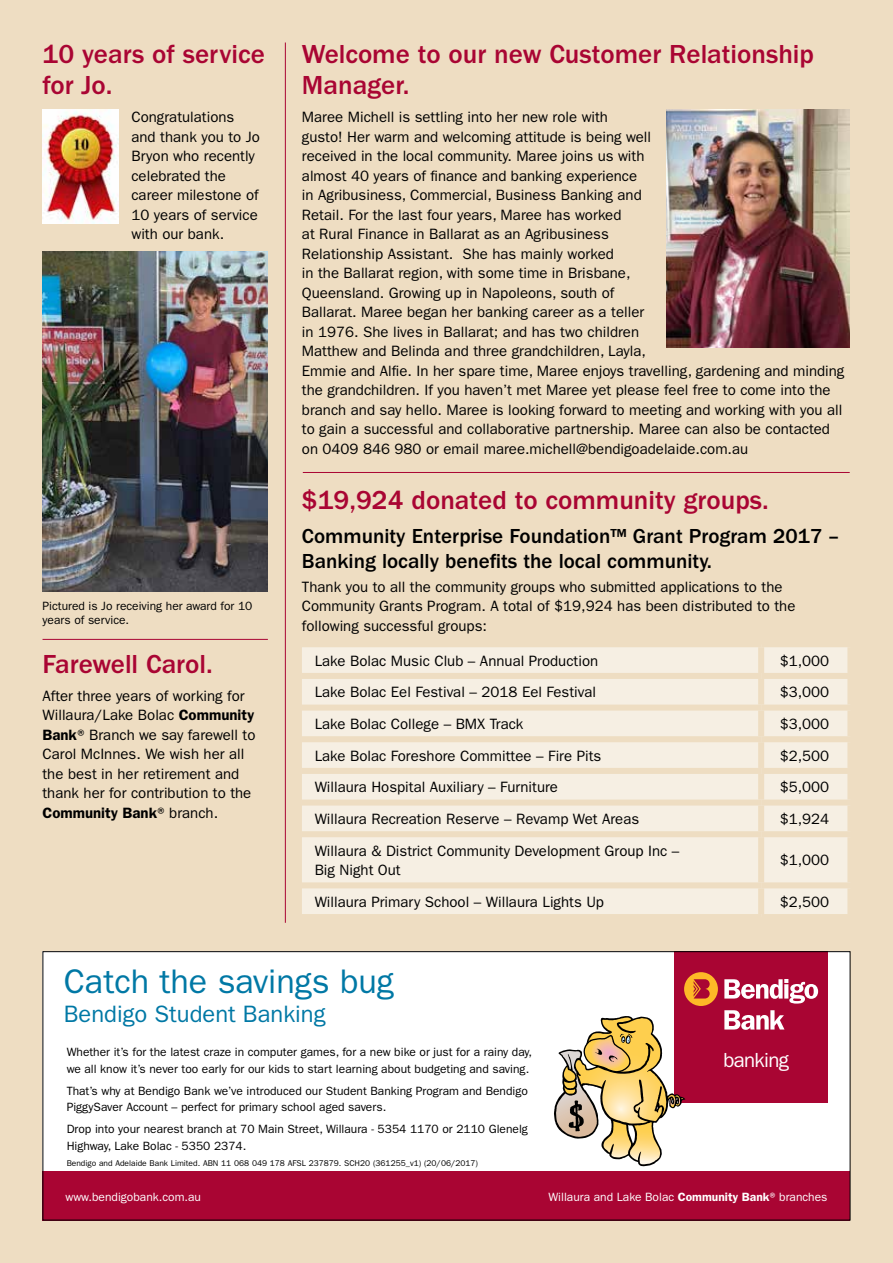
<style>
.page{position:relative;width:893px;height:1263px;background:#eeddc2}
.page>*{position:absolute;margin:0;border:0;box-sizing:border-box;transform-origin:0 0}
.t1{font:34.2px "ITC Franklin Gothic Std";color:#0078a5}
.t2{font:500 27px/31.5px "Franklin Gothic";color:#a90533}
.t3{font:23.7px "ITC Franklin Gothic Std";color:#0078a5}
.t4{font:500 21px/25.5px "Franklin Gothic";color:#000}
.t5{font:20.55px "Franklin Gothic";letter-spacing:-.035em;color:#fff}
.t6{font:15px/19.5px "Franklin Gothic";color:#000}
.t7{font:12px/16.8px "ITC Franklin Gothic Std";color:#000}
.t8{font:12px "ITC Franklin Gothic Std";color:#fff}
.t9{font:12px/14.4px "Franklin Gothic";color:#000}
.t10{font:8.4px "ITC Franklin Gothic Std";color:#000}
.s1{font-weight:600}
</style>
<div class="page">
<div style="left:302px;top:647px;width:545px;height:267px;background:#f6efe3"></div>
<div style="left:758px;top:647px;width:6px;height:26px;background:#eeddc2"></div>
<div style="left:302px;top:673px;width:459px;height:6px;background:#eeddc2"></div>
<div style="left:761px;top:673px;width:92px;height:6px;background:#eeddc2"></div>
<div style="left:758px;top:679px;width:6px;height:25px;background:#eeddc2"></div>
<div style="left:302px;top:704px;width:459px;height:6px;background:#eeddc2"></div>
<div style="left:761px;top:704px;width:92px;height:6px;background:#eeddc2"></div>
<div style="left:758px;top:710px;width:6px;height:26px;background:#eeddc2"></div>
<div style="left:302px;top:736px;width:459px;height:6px;background:#eeddc2"></div>
<div style="left:761px;top:736px;width:92px;height:6px;background:#eeddc2"></div>
<div style="left:758px;top:742px;width:6px;height:26px;background:#eeddc2"></div>
<div style="left:302px;top:768px;width:459px;height:6px;background:#eeddc2"></div>
<div style="left:761px;top:768px;width:92px;height:6px;background:#eeddc2"></div>
<div style="left:758px;top:774px;width:6px;height:25px;background:#eeddc2"></div>
<div style="left:302px;top:799px;width:459px;height:6px;background:#eeddc2"></div>
<div style="left:761px;top:799px;width:92px;height:6px;background:#eeddc2"></div>
<div style="left:758px;top:805px;width:6px;height:26px;background:#eeddc2"></div>
<div style="left:302px;top:831px;width:459px;height:6px;background:#eeddc2"></div>
<div style="left:761px;top:831px;width:92px;height:6px;background:#eeddc2"></div>
<div style="left:758px;top:837px;width:6px;height:45px;background:#eeddc2"></div>
<div style="left:302px;top:882px;width:459px;height:6px;background:#eeddc2"></div>
<div style="left:761px;top:882px;width:92px;height:6px;background:#eeddc2"></div>
<div style="left:758px;top:888px;width:6px;height:26px;background:#eeddc2"></div>
<hr style="left:285px;top:43px;width:1px;height:880px;background:#a90533">
<img style="left:43px;top:109px;width:76px;height:114px">
<img style="left:43px;top:251px;width:225px;height:341px">
<img style="left:667px;top:109px;width:183px;height:239px">
<svg style="left:45px;top:953px;width:803px;height:265px;background:#e3b5bd"></svg>
<hr style="left:43px;top:639px;width:225px;height:1px;background:#a90533">
<hr style="left:303px;top:472px;width:547px;height:1px;background:#a90533">
<h2 class="t2" style="left:43px;top:38px;width:224px">10 years of service for Jo.</h2>
<p class="t6" style="left:131px;top:108px;width:130px">Congratulations and thank you to Jo<br>Bryon who recently celebrated the career milestone of<br>10 years of service with our bank.</p>
<p class="t9" style="left:43px;top:599px;width:211px">Pictured is Jo receiving her award for 10 years of service.</p>
<h2 class="t2" style="left:43px;top:648px;width:172px">Farewell Carol.</h2>
<p class="t6" style="left:43px;top:686px;width:214px">After three years of working for<br>Willaura/Lake Bolac <span class="s1">Community<br>Bank</span>® Branch we say farewell to<br>Carol McInnes. We wish her all the best in her retirement and thank her for contribution to the<br><span class="s1">Community Bank</span>® branch.</p>
<h2 class="t2" style="left:302px;top:38px;width:514px">Welcome to our new Customer Relationship<br>Manager.</h2>
<p class="t6" style="left:302px;top:108px;width:544px">Maree Michell is settling into her new role with<br>gusto! Her warm and welcoming attitude is being well<br>received in the local community. Maree joins us with<br>almost 40 years of finance and banking experience<br>in Agribusiness, Commercial, Business Banking and<br>Retail. For the last four years, Maree has worked<br>at Rural Finance in Ballarat as an Agribusiness<br>Relationship Assistant. She has mainly worked<br>in the Ballarat region, with some time in Brisbane,<br>Queensland. Growing up in Napoleons, south of<br>Ballarat. Maree began her banking career as a teller<br>in 1976. She lives in Ballarat; and has two children<br>Matthew and Belinda and three grandchildren, Layla,<br>Emmie and Alfie. In her spare time, Maree enjoys travelling, gardening and minding the grandchildren. If you haven’t met Maree yet please feel free to come into the branch and say hello. Maree is looking forward to meeting and working with you all to gain a successful and collaborative partnership. Maree can also be contacted on 0409 846 980 or email maree.michell@bendigoadelaide.com.au</p>
<h2 class="t2" style="left:302px;top:484px;width:468px">$19,924 donated to community groups.</h2>
<h3 class="t4" style="left:302px;top:523px;width:538px">Community Enterprise Foundation™ Grant Program 2017 –<br>Banking locally benefits the local community.</h3>
<p class="t6" style="left:302px;top:577px;width:495px">Thank you to all the community groups who submitted applications to the<br>Community Grants Program. A total of $19,924 has been distributed to the following successful groups:</p>
<p class="t6" style="left:315px;top:651px;width:285px">Lake Bolac Music Club – Annual Production</p>
<p class="t6" style="left:780px;top:651px;width:51px">$1,000</p>
<p class="t6" style="left:315px;top:683px;width:283px">Lake Bolac Eel Festival – 2018 Eel Festival</p>
<p class="t6" style="left:780px;top:683px;width:51px">$3,000</p>
<p class="t6" style="left:315px;top:714px;width:210px">Lake Bolac College – BMX Track</p>
<p class="t6" style="left:780px;top:714px;width:51px">$3,000</p>
<p class="t6" style="left:315px;top:746px;width:288px">Lake Bolac Foreshore Committee – Fire Pits</p>
<p class="t6" style="left:780px;top:746px;width:51px">$2,500</p>
<p class="t6" style="left:315px;top:778px;width:245px">Willaura Hospital Auxiliary – Furniture</p>
<p class="t6" style="left:780px;top:778px;width:51px">$5,000</p>
<p class="t6" style="left:315px;top:809px;width:326px">Willaura Recreation Reserve – Revamp Wet Areas</p>
<p class="t6" style="left:780px;top:809px;width:51px">$1,924</p>
<p class="t6" style="left:315px;top:841px;width:366px">Willaura &amp; District Community Development Group Inc –<br>Big Night Out</p>
<p class="t6" style="left:780px;top:851px;width:51px">$1,000</p>
<p class="t6" style="left:315px;top:892px;width:291px">Willaura Primary School – Willaura Lights Up</p>
<p class="t6" style="left:780px;top:892px;width:51px">$2,500</p>
<h1 class="t1" style="left:64px;top:961px;width:332px">Catch the savings bug</h1>
<h3 class="t3" style="left:64px;top:1000px;width:263px">Bendigo Student Banking</h3>
<p class="t7" style="left:67px;top:1043px;width:467px">Whether it’s for the latest craze in computer games, for a new bike or just for a rainy day, we all know it’s never too early for our kids to start learning about budgeting and saving.</p>
<p class="t7" style="left:67px;top:1082px;width:463px">That’s why at Bendigo Bank we’ve introduced our Student Banking Program and Bendigo<br>PiggySaver Account – perfect for primary school aged savers.</p>
<p class="t7" style="left:67px;top:1121px;width:463px">Drop into your nearest branch at 70 Main Street, Willaura - 5354 1170 or 2110 Glenelg<br>Highway, Lake Bolac - 5350 2374.</p>
<p class="t8" style="left:65px;top:1189px;width:137px">www.bendigobank.com.au</p>
<p class="t8" style="left:548px;top:1189px;width:280px">Willaura and Lake Bolac <span class="s1">Community Bank</span>® branches</p>
<h3 class="t5" style="left:723px;top:1048px;width:67px">banking</h3>
<p class="t10" style="left:67px;top:1158px;width:413px">Bendigo and Adelaide Bank Limited. ABN 11 068 049 178 AFSL 237879. SCH20 (361255_v1) (20/06/2017)</p>
</div>
